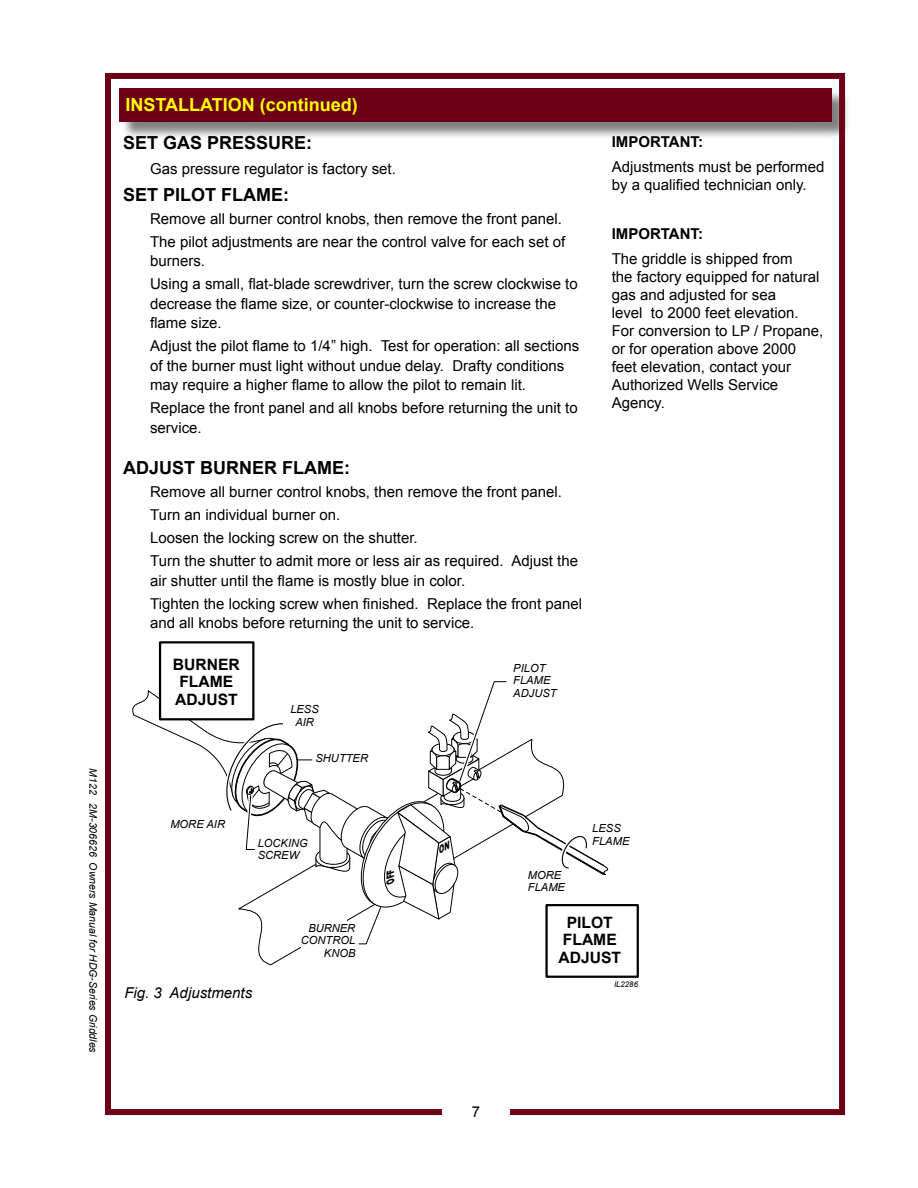
<style>
.page{position:relative;width:918px;height:1188px;background:#fff}
.page>*{position:absolute;margin:0;border:0;box-sizing:border-box;transform-origin:0 0}
.t1{font:700 18px "Arial";color:#000}
.t2{font:700 18px "Arial";color:#ff0}
.t3{font:700 15.6px/17.5px "Arial";color:#000;text-align:center}
.t4{font:15px/18px "Arial";color:#000}
.t5{font:700 15px "Arial";color:#000}
.t6{font:italic 15px "Arial";color:#000}
.t7{font:italic 11.1px/12.5px "Arial";color:#000}
.t8{font:italic 10.5px "Arial";color:#000}
.t9{font:italic 900 10.35px "Arial";color:#000;scale:.65 1}
.t10{font:italic 7.8px "Arial";color:#000}
</style>
<div class="page">
<div style="left:121px;top:90px;width:729px;height:50px;background:#000;opacity:.5"></div>
<div style="left:119px;top:88px;width:713px;height:34px;background:#6b0017"></div>
<div style="left:105px;top:73px;width:740px;height:1042px;border:6px solid #6b0017"></div>
<div style="left:442px;top:1102px;width:68px;height:21px;background:#fff"></div>
<div style="left:545px;top:904px;width:94px;height:74px;border:2px solid #000"></div>
<div style="left:159px;top:641px;width:95px;height:79px;background:#fff;border:2px solid #000"></div>
<svg style="left:132px;top:678px;width:481px;height:266px"></svg>
<p class="t8" style="left:100px;top:768px;width:286px;rotate:90deg">M122 2M-306626 Owners Manual for HDG-Series Griddles</p>
<p class="t2" style="left:126px;top:93px;width:234px">INSTALLATION (continued)</p>
<p class="t1" style="left:123px;top:131px;width:191px">SET GAS PRESSURE:</p>
<p class="t4" style="left:150px;top:160px;width:247px">Gas pressure regulator is factory set.</p>
<p class="t1" style="left:123px;top:182px;width:168px">SET PILOT FLAME:</p>
<p class="t4" style="left:150px;top:207px;width:417px;line-height:23px">Remove all burner control knobs, then remove the front panel.<br>The pilot adjustments are near the control valve for each set of</p>
<p class="t4" style="left:150px;top:250px;width:429px;line-height:23px">burners.<br>Using a small, flat-blade screwdriver, turn the screw clockwise to</p>
<p class="t4" style="left:150px;top:294px;width:407px;line-height:19.5px">decrease the flame size, or counter-clockwise to increase the flame size.</p>
<p class="t4" style="left:150px;top:336px;width:431px;line-height:19.5px">Adjust the pilot flame to 1/4” high. Test for operation: all sections of the burner must light without undue delay. Drafty conditions may require a higher flame to allow the pilot to remain lit.</p>
<p class="t4" style="left:150px;top:398px;width:429px;line-height:19.5px">Replace the front panel and all knobs before returning the unit to service.</p>
<p class="t1" style="left:123px;top:456px;width:228px">ADJUST BURNER FLAME:</p>
<p class="t4" style="left:150px;top:481px;width:429px;line-height:23px">Remove all burner control knobs, then remove the front panel.<br>Turn an individual burner on.<br>Loosen the locking screw on the shutter.<br>Turn the shutter to admit more or less air as required. Adjust the</p>
<p class="t4" style="left:150px;top:569px;width:434px;line-height:23px">air shutter until the flame is mostly blue in color.<br>Tighten the locking screw when finished. Replace the front panel</p>
<p class="t4" style="left:150px;top:614px;width:326px">and all knobs before returning the unit to service.</p>
<p class="t3" style="left:173px;top:656px;width:68px;text-align:left">BURNER<br>FLAME<br>ADJUST</p>
<p class="t7" style="left:290px;top:704px;width:30px;text-align:center">LESS<br>AIR</p>
<p class="t7" style="left:316px;top:752px;width:54px">SHUTTER</p>
<p class="t7" style="left:513px;top:661px;width:45px">PILOT<br>FLAME<br>ADJUST</p>
<p class="t5" style="left:612px;top:132px;width:93px">IMPORTANT:</p>
<p class="t4" style="left:612px;top:158px;width:214px">Adjustments must be performed by a qualified technician only.</p>
<p class="t5" style="left:612px;top:224px;width:93px">IMPORTANT:</p>
<p class="t4" style="left:612px;top:250px;width:213px">The griddle is shipped from<br>the factory equipped for natural gas and adjusted for sea<br>level to 2000 feet elevation.<br>For conversion to LP / Propane, or for operation above 2000 feet elevation, contact your<br>Authorized Wells Service<br>Agency.</p>
<p class="t7" style="left:170px;top:818px;width:56px">MORE AIR</p>
<p class="t7" style="left:258px;top:837px;width:52px">LOCKING<br>SCREW</p>
<p class="t9" style="left:383px;top:883px;width:32px;rotate:-90deg">OFF</p>
<p class="t7" style="left:528px;top:869px;width:39px">MORE<br>FLAME</p>
<p class="t7" style="left:592px;top:822px;width:39px">LESS<br>FLAME</p>
<p class="t6" style="left:124px;top:983px;width:129px">Fig. 3 Adjustments</p>
<p class="t7" style="left:301px;top:922px;width:56px;text-align:right">BURNER<br>CONTROL<br>KNOB</p>
<p class="t4" style="left:472px;top:1103px;width:10px">7</p>
<p class="t3" style="left:559px;top:914px;width:64px">PILOT<br>FLAME<br>ADJUST</p>
<p class="t10" style="left:614px;top:979px;width:26px">IL2286</p>
</div>
